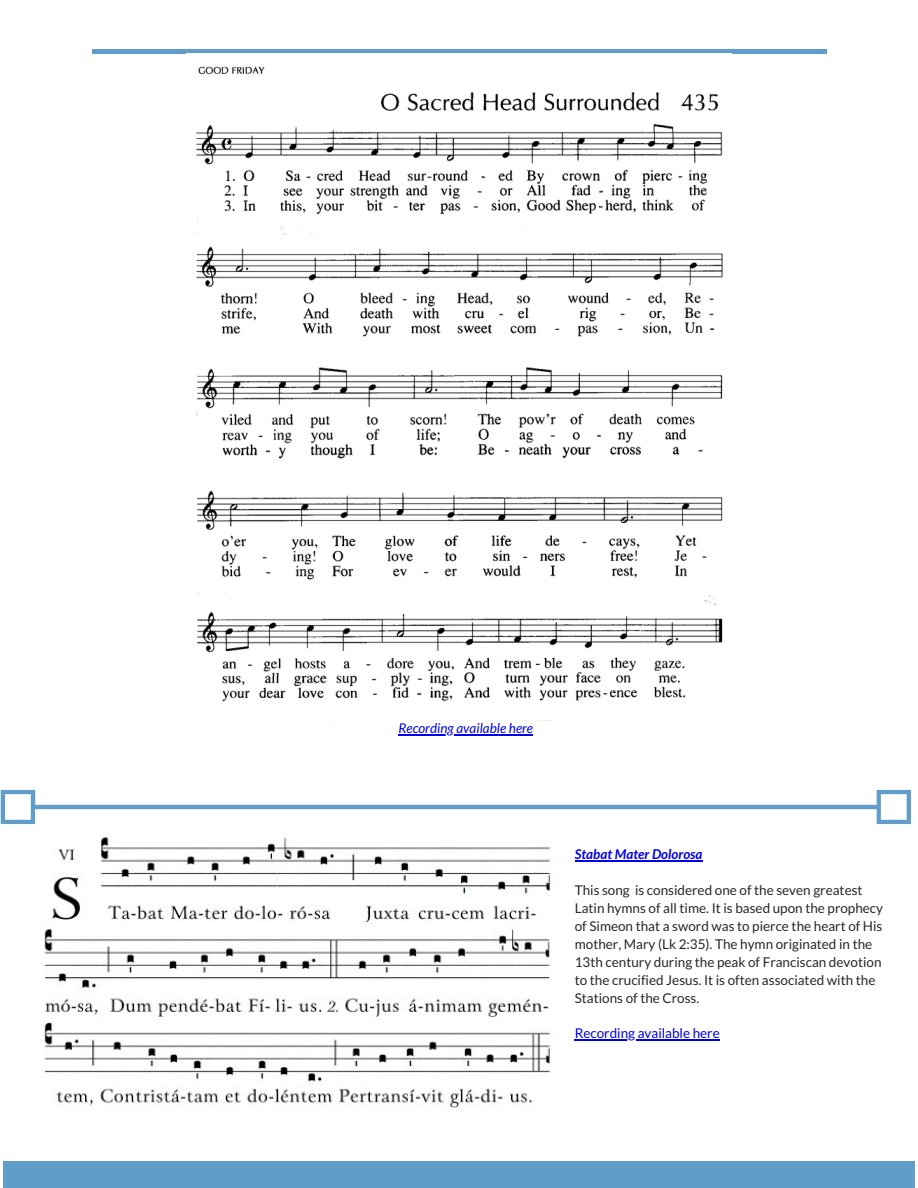
<style>
.page{position:relative;width:918px;height:1188px;background:#fff}
.page>*{position:absolute;margin:0;border:0;box-sizing:border-box;transform-origin:0 0}
.t1{font:13.5px/17.9px "Lato";color:#272727}
.t2{font:13.5px "Lato";color:#00e}
.t3{font:italic 13.5px "Lato";color:#00e}
.t4{font:italic 700 13.5px "Lato";color:#00e}
</style>
<div class="page">
<div style="left:3px;top:1161px;width:912px;height:27px;background:#619dc9"></div>
<svg style="left:92px;top:50px;width:734px;height:4px;fill:#619dc9"></svg>
<svg style="left:1px;top:790px;width:910px;height:34px"></svg>
<img style="left:196px;top:66px;width:527px;height:655px">
<img style="left:44px;top:837px;width:507px;height:272px">
<hr style="left:575px;top:861px;width:127px;height:1px;background:#00e">
<hr style="left:575px;top:1040px;width:145px;height:1px;background:#00e">
<hr style="left:398px;top:734px;width:135px;height:1px;background:#00e">
<p class="t3" style="left:398px;top:720px;width:136px">Recording available here</p>
<p class="t4" style="left:575px;top:846px;width:129px">Stabat Mater Dolorosa</p>
<p class="t1" style="left:575px;top:881px;width:310px">This song is considered one of the seven greatest Latin hymns of all time. It is based upon the prophecy of Simeon that a sword was to pierce the heart of His mother, Mary (Lk 2:35). The hymn originated in the 13th century during the peak of Franciscan devotion to the crucified Jesus. It is often associated with the Stations of the Cross.</p>
<p class="t2" style="left:575px;top:1025px;width:147px">Recording available here</p>
</div>
